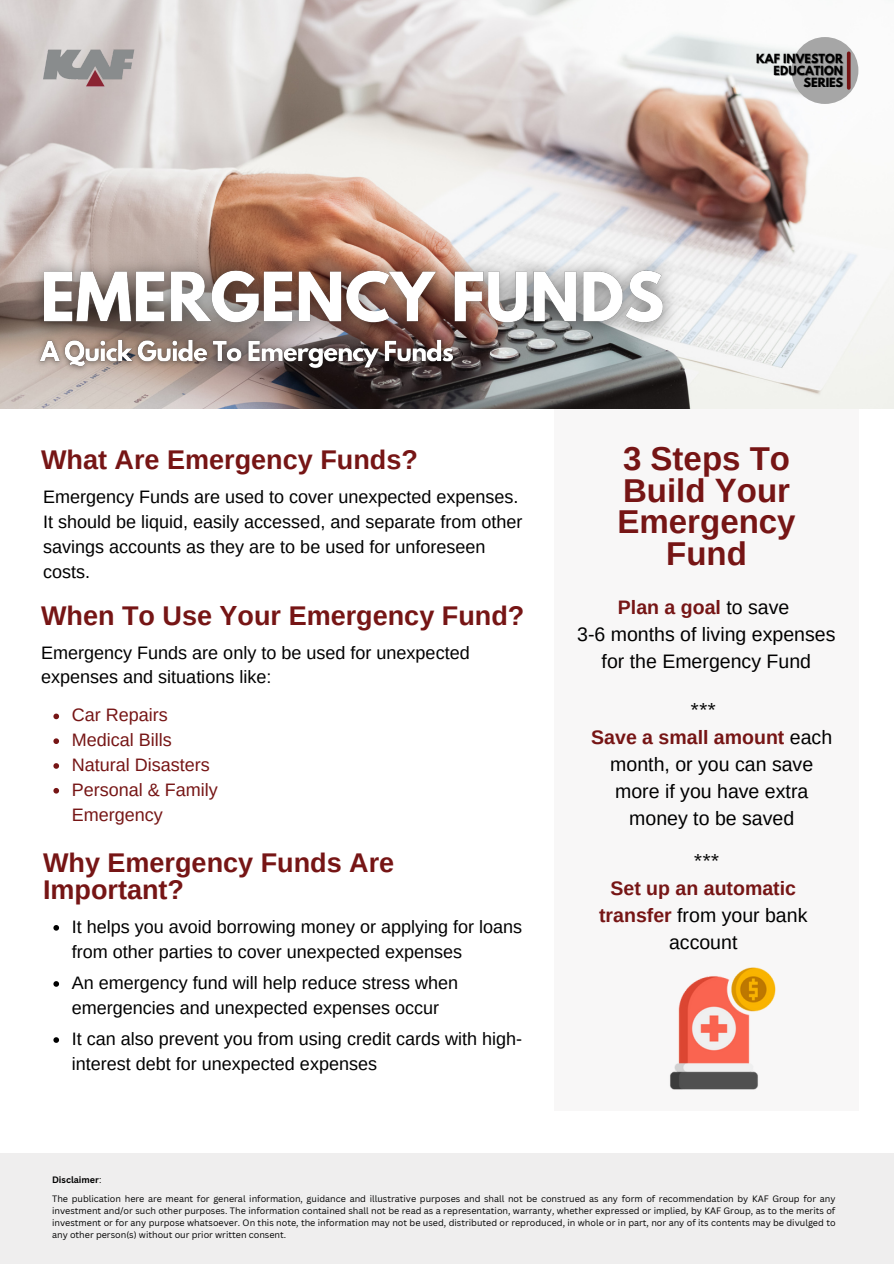
<style>
.page{position:relative;width:894px;height:1264px;background:#fff}
.page>*{position:absolute;margin:0;border:0;box-sizing:border-box;transform-origin:0 0}
.t1{font:700 33px/31.5px "Arimo";color:#761515;text-align:center}
.t2{font:700 27px/27px "Arimo";color:#761515}
.t3{font:19.5px/27px "Arimo";color:#000;text-align:center}
.t4{font:700 19.5px/27px "Arimo";color:#761515;text-align:center}
.t5{font:18px/24.8px "Arimo";color:#000}
.t6{font:18px/24.8px "Arimo";color:#761515}
.t7{font:18px "Canva Sans";color:#000}
.t8{font:700 11.25px/11.6px "League Spartan";color:#000;text-align:right}
.t9{font:9px/12px "Canva Sans";color:#000;text-align:justify}
.t10{font:700 9px "Canva Sans";color:#000}
.s1{font-weight:400}
.s2{font-weight:700;color:#761515}
.s3{font-weight:400;color:#000}
</style>
<div class="page">
<img style="left:0;top:0;width:893px;height:409px">
<div style="left:554px;top:409px;width:304px;height:702px;background:#f8f7f7"></div>
<div style="left:791px;top:37px;width:67px;height:67px;background:#a6a6a6;border-radius:50%"></div>
<svg style="left:846px;top:53px;width:4px;height:35px"></svg>
<img style="left:41px;top:47px;width:96px;height:42px">
<div style="left:0;top:1153px;width:893px;height:110px;background:#efeeee"></div>
<img style="left:670px;top:967px;width:106px;height:123px">
<img style="left:15px;top:243px;width:675px;height:129px">
<svg style="left:53px;top:925px;width:6px;height:5px"></svg>
<img style="left:32px;top:332px;width:429px;height:46px">
<svg style="left:53px;top:1037px;width:6px;height:5px"></svg>
<svg style="left:53px;top:981px;width:6px;height:5px"></svg>
<svg style="left:53px;top:713px;width:6px;height:6px"></svg>
<svg style="left:53px;top:738px;width:6px;height:6px"></svg>
<svg style="left:53px;top:763px;width:6px;height:5px"></svg>
<svg style="left:53px;top:788px;width:6px;height:5px"></svg>
<p class="t8" style="left:756px;top:55px;width:88px">KAF INVESTOR<br>EDUCATION<br>SERIES</p>
<h2 class="t2" style="left:41px;top:446px;width:378px">What Are Emergency Funds?</h2>
<h3 class="t5" style="left:43px;top:484px;width:481px">Emergency Funds are used to cover unexpected expenses.<br>It should be liquid, easily accessed, and separate from other savings accounts as they are to be used for unforeseen costs.</h3>
<h2 class="t2" style="left:41px;top:602px;width:484px">When To Use Your Emergency Fund?</h2>
<h3 class="t5" style="left:41px;top:640px;width:430px">Emergency Funds are only to be used for unexpected expenses and situations like:</h3>
<h3 class="t6" style="left:72px;top:703px;width:148px">Car Repairs<br>Medical Bills<br>Natural Disasters<br>Personal &amp; Family<br>Emergency</h3>
<h2 class="t2" style="left:43px;top:849px;width:353px">Why Emergency Funds Are<br>Important?</h2>
<h3 class="t5" style="left:72px;top:914px;width:452px">It helps you avoid borrowing money or applying for loans from other parties to cover unexpected expenses</h3>
<h3 class="t5" style="left:72px;top:970px;width:388px">An emergency fund will help reduce stress when emergencies and unexpected expenses occur</h3>
<h3 class="t5" style="left:72px;top:1026px;width:452px">It can also prevent you from using credit cards with high&shy;interest debt for unexpected expenses</h3>
<p class="t10" style="left:52px;top:1173px;width:51px">Disclaimer<span class="s1">:</span></p>
<h1 class="t1" style="left:617px;top:443px;width:180px">3 Steps To<br>Build Your<br>Emergency<br>Fund</h1>
<h3 class="t3" style="left:577px;top:594px;width:260px"><span class="s2">Plan a goal</span> to save<br>3-6 months of living expenses for the Emergency Fund</h3>
<h3 class="t7" style="left:690px;top:697px;width:27px">***</h3>
<h3 class="t3" style="left:591px;top:724px;width:242px"><span class="s2">Save a small amount</span> each month, or you can save more if you have extra money to be saved</h3>
<h3 class="t7" style="left:693px;top:847px;width:27px">***</h3>
<h3 class="t4" style="left:599px;top:874px;width:210px">Set up an automatic transfer <span class="s3">from your bank account</span></h3>
<p class="t9" style="left:52px;top:1192px;width:784px">The publication here are meant for general information, guidance and illustrative purposes and shall not be construed as any form of recommendation by KAF Group for any investment and/or such other purposes. The information contained shall not be read as a representation, warranty, whether expressed or implied, by KAF Group, as to the merits of investment or for any purpose whatsoever. On this note, the information may not be used, distributed or reproduced, in whole or in part, nor any of its contents may be divulged to any other person(s) without our prior written consent.</p>
</div>
